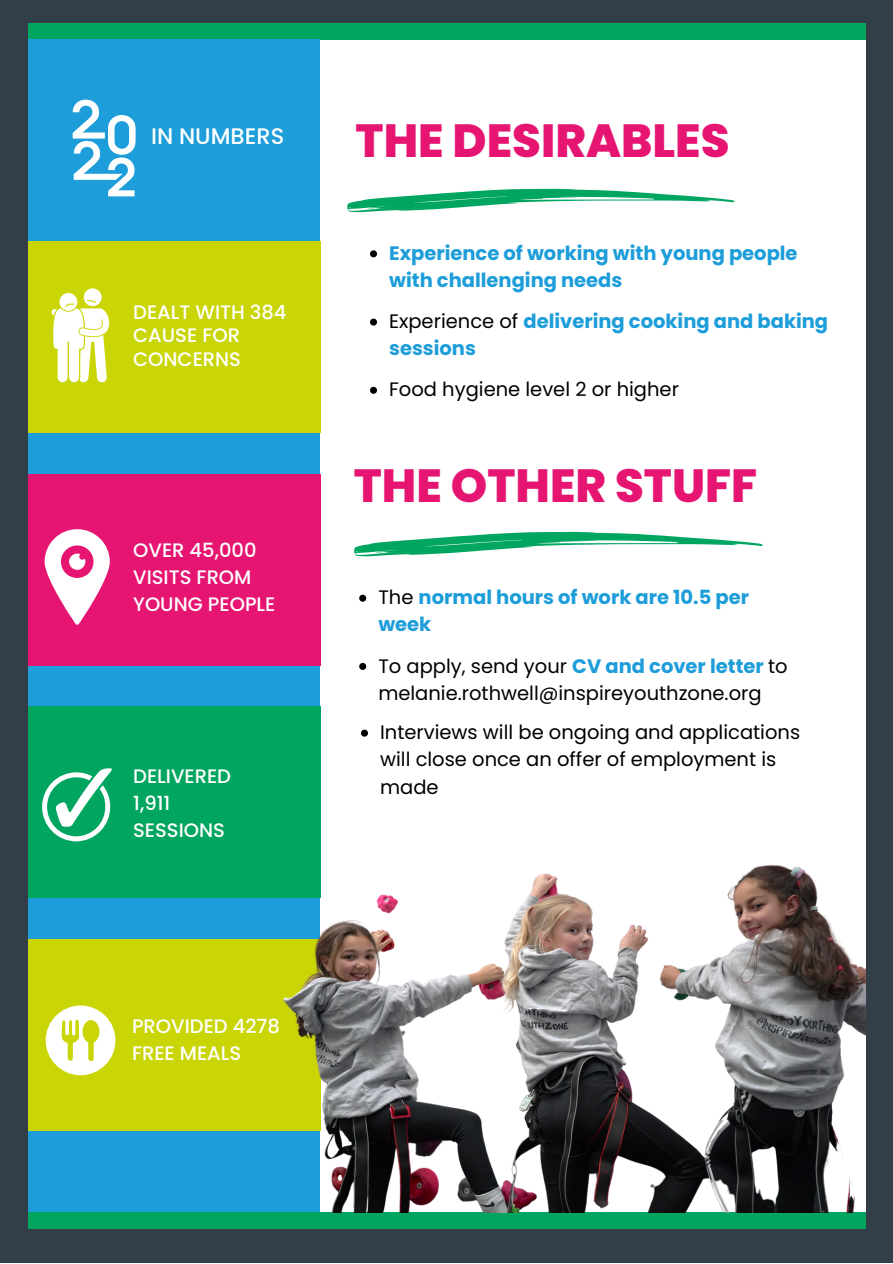
<style>
.page{position:relative;width:893px;height:1264px;background:#fff}
.page>*{position:absolute;margin:0;border:0;box-sizing:border-box;transform-origin:0 0}
.t1{font:800 46.5px "Poppins";color:#e51571}
.t2{font:500 22.5px "Poppins";color:#fff}
.t3{font:19.5px/27.2px "Poppins";color:#000}
.t4{font:700 19.5px/27.2px "Poppins";color:#1d9dd9}
.t5{font:500 19.5px/27px "Poppins";color:#fff}
.s1{font-weight:400;color:#000}
.s2{font-weight:700;color:#1d9dd9}
</style>
<div class="page">
<div style="left:10px;top:0;width:882px;height:39px;background:#00a560"></div>
<div style="left:0;top:39px;width:319px;height:1223px;background:#1d9dd9"></div>
<div style="left:0;top:1212px;width:892px;height:39px;background:#00a560"></div>
<div style="left:0;top:0;width:892px;height:23px;background:#323e48"></div>
<div style="left:0;top:1229px;width:892px;height:33px;background:#323e48"></div>
<div style="left:0;top:0;width:28px;height:1262px;background:#323e48"></div>
<div style="left:866px;top:0;width:26px;height:1262px;background:#323e48"></div>
<svg style="left:347px;top:189px;width:388px;height:23px"></svg>
<div style="left:28px;top:242px;width:292px;height:191px;background:#cad506"></div>
<div style="left:28px;top:474px;width:292px;height:191px;background:#e51571"></div>
<div style="left:28px;top:707px;width:292px;height:191px;background:#00a560"></div>
<div style="left:28px;top:939px;width:292px;height:191px;background:#cad506"></div>
<svg style="left:51px;top:288px;width:59px;height:94px"></svg>
<svg style="left:73px;top:100px;width:63px;height:96px"></svg>
<svg style="left:45px;top:529px;width:65px;height:95px"></svg>
<svg style="left:42px;top:768px;width:70px;height:73px"></svg>
<svg style="left:46px;top:1005px;width:69px;height:70px"></svg>
<svg style="left:354px;top:532px;width:409px;height:24px"></svg>
<img style="left:276px;top:804px;width:589px;height:408px">
<svg style="left:370px;top:250px;width:7px;height:7px"></svg>
<svg style="left:370px;top:318px;width:7px;height:7px"></svg>
<svg style="left:370px;top:387px;width:7px;height:7px"></svg>
<svg style="left:359px;top:594px;width:7px;height:7px"></svg>
<svg style="left:359px;top:663px;width:7px;height:7px"></svg>
<svg style="left:361px;top:729px;width:7px;height:7px"></svg>
<p class="t2" style="left:151px;top:120px;width:135px">IN NUMBERS</p>
<h1 class="t1" style="left:355px;top:109px;width:375px">THE DESIRABLES</h1>
<p class="t5" style="left:133px;top:300px;width:155px;line-height:23.5px">DEALT WITH 384<br>CAUSE FOR<br>CONCERNS</p>
<p class="t5" style="left:133px;top:537px;width:144px">OVER 45,000<br>VISITS FROM<br>YOUNG PEOPLE</p>
<p class="t5" style="left:133px;top:762px;width:99px">DELIVERED<br>1,911<br>SESSIONS</p>
<p class="t4" style="left:389px;top:239px;width:410px">Experience of working with young people with challenging needs</p>
<p class="t4" style="left:389px;top:308px;width:440px"><span class="s1">Experience of</span> delivering cooking and baking sessions</p>
<p class="t3" style="left:389px;top:376px;width:291px">Food hygiene level 2 or higher</p>
<h1 class="t1" style="left:354px;top:453px;width:405px">THE OTHER STUFF</h1>
<p class="t4" style="left:378px;top:584px;width:372px"><span class="s1">The</span> normal hours of work are 10.5 per week</p>
<p class="t3" style="left:378px;top:652px;width:411px">To apply, send your <span class="s2">CV and cover letter</span> to melanie.rothwell@inspireyouthzone.org</p>
<p class="t3" style="left:380px;top:719px;width:421px">Interviews will be ongoing and applications will close once an offer of employment is made</p>
<p class="t5" style="left:132px;top:1012px;width:149px">PROVIDED 4278<br>FREE MEALS</p>
</div>
